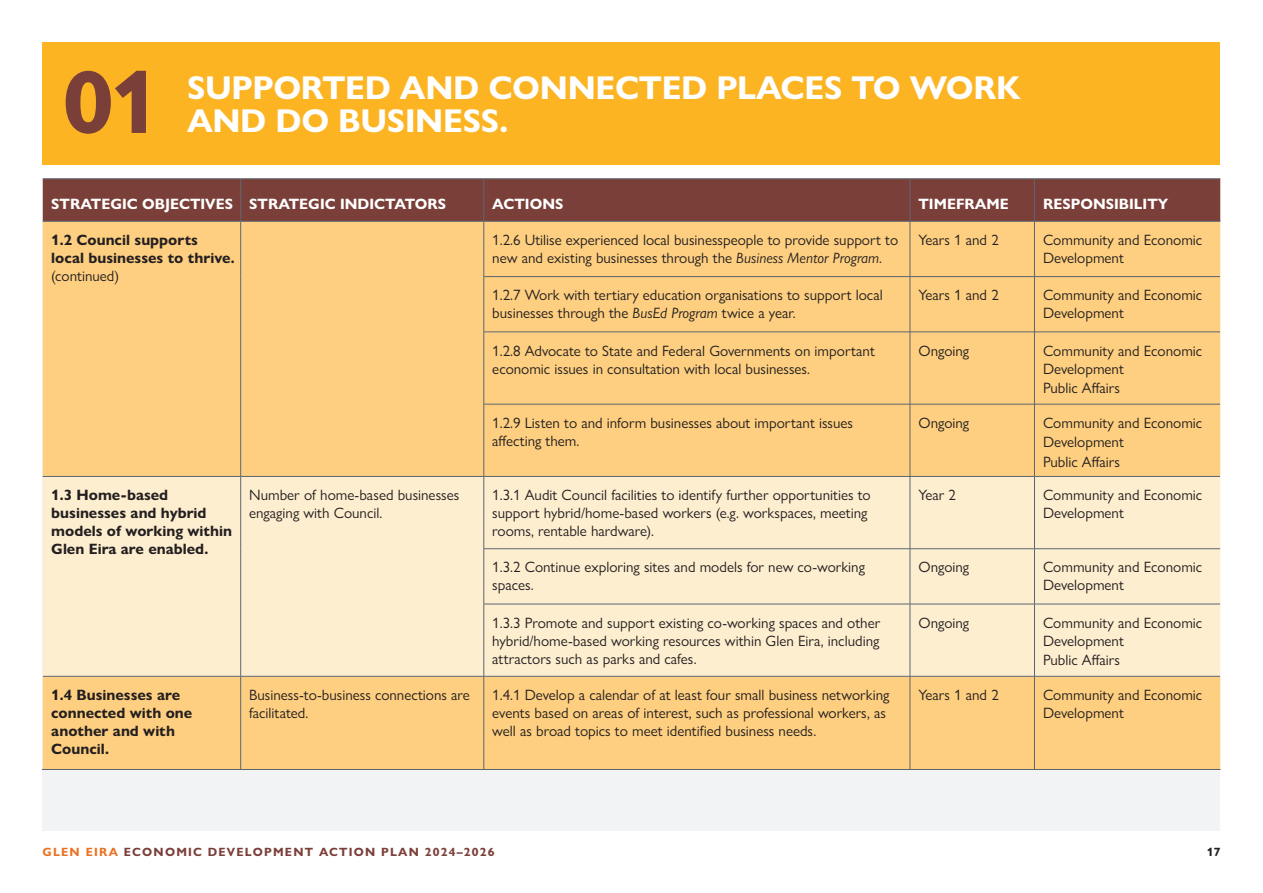
<style>
.page{position:relative;width:1263px;height:893px;background:#fff}
.page>*{position:absolute;margin:0;border:0;box-sizing:border-box;transform-origin:0 0}
.Body{font:700 90px "Gill Sans Nova";color:#7b3f39}
.Subheading{font:700 33.15px/33.2px "Gill Sans Nova";letter-spacing:-.01em;color:#fff}
.t1{font:15px/18px "Gill Sans Nova";color:#231f20}
.t2{font:700 15px/18px "Gill Sans Nova";color:#231f20}
.t3{font:700 15px "Gill Sans Nova";color:#fff}
.t4{font:700 12px "Gill Sans Nova";letter-spacing:.1em;color:#7b3f39}
.t5{font:700 12px "Gill Sans Nova";color:#231f20}
.s1{font-style:italic}
.s2{color:#e97324}
</style>
<div class="page">
<div style="left:43px;top:179px;width:1177px;height:652px;background:#f2f3f4"></div>
<div style="left:43px;top:43px;width:1177px;height:122px;background:#fcb423"></div>
<div style="left:43px;top:180px;width:1177px;height:41px;background:#7b3f39"></div>
<div style="left:43px;top:222px;width:1177px;height:547px;background:#fecf80"></div>
<div style="left:43px;top:477px;width:1177px;height:199px;background:#feeed0"></div>
<hr style="left:240px;top:179px;width:1px;height:42px;background:#5c666f">
<hr style="left:483px;top:179px;width:1px;height:42px;background:#5c666f">
<hr style="left:910px;top:179px;width:1px;height:42px;background:#5c666f">
<hr style="left:1034px;top:179px;width:1px;height:42px;background:#5c666f">
<hr style="left:43px;top:179px;width:198px;height:1px;background:#5c666f">
<hr style="left:241px;top:179px;width:243px;height:1px;background:#5c666f">
<hr style="left:240px;top:221px;width:1px;height:56px;background:#5c666f">
<hr style="left:240px;top:277px;width:1px;height:55px;background:#5c666f">
<hr style="left:240px;top:332px;width:1px;height:72px;background:#5c666f">
<hr style="left:240px;top:404px;width:1px;height:72px;background:#5c666f">
<hr style="left:484px;top:179px;width:426px;height:1px;background:#5c666f">
<hr style="left:910px;top:179px;width:124px;height:1px;background:#5c666f">
<hr style="left:1034px;top:179px;width:186px;height:1px;background:#5c666f">
<hr style="left:484px;top:221px;width:426px;height:1px;background:#5c666f">
<hr style="left:483px;top:221px;width:1px;height:55px;background:#5c666f">
<hr style="left:910px;top:221px;width:124px;height:1px;background:#5c666f">
<hr style="left:1034px;top:221px;width:186px;height:1px;background:#5c666f">
<hr style="left:43px;top:221px;width:198px;height:1px;background:#5c666f">
<hr style="left:241px;top:221px;width:243px;height:1px;background:#5c666f">
<hr style="left:910px;top:221px;width:1px;height:55px;background:#5c666f">
<hr style="left:1034px;top:221px;width:1px;height:55px;background:#5c666f">
<hr style="left:484px;top:276px;width:426px;height:1px;background:#5c666f">
<hr style="left:483px;top:277px;width:1px;height:55px;background:#5c666f">
<hr style="left:910px;top:276px;width:124px;height:1px;background:#5c666f">
<hr style="left:910px;top:277px;width:1px;height:55px;background:#5c666f">
<hr style="left:1034px;top:276px;width:186px;height:1px;background:#5c666f">
<hr style="left:1034px;top:277px;width:1px;height:55px;background:#5c666f">
<hr style="left:484px;top:332px;width:426px;height:1px;background:#5c666f">
<hr style="left:483px;top:332px;width:1px;height:72px;background:#5c666f">
<hr style="left:910px;top:332px;width:124px;height:1px;background:#5c666f">
<hr style="left:910px;top:332px;width:1px;height:72px;background:#5c666f">
<hr style="left:1034px;top:332px;width:186px;height:1px;background:#5c666f">
<hr style="left:1034px;top:332px;width:1px;height:72px;background:#5c666f">
<hr style="left:484px;top:404px;width:426px;height:1px;background:#5c666f">
<hr style="left:483px;top:404px;width:1px;height:72px;background:#5c666f">
<hr style="left:910px;top:404px;width:124px;height:1px;background:#5c666f">
<hr style="left:910px;top:404px;width:1px;height:72px;background:#5c666f">
<hr style="left:1034px;top:404px;width:186px;height:1px;background:#5c666f">
<hr style="left:1034px;top:404px;width:1px;height:72px;background:#5c666f">
<hr style="left:43px;top:476px;width:198px;height:1px;background:#5c666f">
<hr style="left:241px;top:476px;width:243px;height:1px;background:#5c666f">
<hr style="left:240px;top:477px;width:1px;height:72px;background:#5c666f">
<hr style="left:240px;top:549px;width:1px;height:55px;background:#5c666f">
<hr style="left:240px;top:604px;width:1px;height:72px;background:#5c666f">
<hr style="left:484px;top:476px;width:426px;height:1px;background:#5c666f">
<hr style="left:483px;top:477px;width:1px;height:72px;background:#5c666f">
<hr style="left:910px;top:476px;width:124px;height:1px;background:#5c666f">
<hr style="left:910px;top:477px;width:1px;height:72px;background:#5c666f">
<hr style="left:1034px;top:476px;width:186px;height:1px;background:#5c666f">
<hr style="left:1034px;top:477px;width:1px;height:72px;background:#5c666f">
<hr style="left:484px;top:548px;width:426px;height:1px;background:#5c666f">
<hr style="left:483px;top:549px;width:1px;height:55px;background:#5c666f">
<hr style="left:910px;top:548px;width:124px;height:1px;background:#5c666f">
<hr style="left:910px;top:549px;width:1px;height:55px;background:#5c666f">
<hr style="left:1034px;top:548px;width:186px;height:1px;background:#5c666f">
<hr style="left:1034px;top:549px;width:1px;height:55px;background:#5c666f">
<hr style="left:484px;top:604px;width:426px;height:1px;background:#5c666f">
<hr style="left:483px;top:604px;width:1px;height:72px;background:#5c666f">
<hr style="left:910px;top:604px;width:124px;height:1px;background:#5c666f">
<hr style="left:910px;top:604px;width:1px;height:72px;background:#5c666f">
<hr style="left:1034px;top:604px;width:186px;height:1px;background:#5c666f">
<hr style="left:1034px;top:604px;width:1px;height:72px;background:#5c666f">
<hr style="left:43px;top:676px;width:198px;height:1px;background:#5c666f">
<hr style="left:241px;top:676px;width:243px;height:1px;background:#5c666f">
<hr style="left:240px;top:676px;width:1px;height:93px;background:#5c666f">
<hr style="left:484px;top:676px;width:426px;height:1px;background:#5c666f">
<hr style="left:483px;top:676px;width:1px;height:93px;background:#5c666f">
<hr style="left:910px;top:676px;width:124px;height:1px;background:#5c666f">
<hr style="left:910px;top:676px;width:1px;height:93px;background:#5c666f">
<hr style="left:1034px;top:676px;width:186px;height:1px;background:#5c666f">
<hr style="left:1034px;top:676px;width:1px;height:93px;background:#5c666f">
<hr style="left:42px;top:769px;width:1178px;height:1px;background:#5c666f">
<p class="Body" style="left:63px;top:46px;width:99px">01</p>
<p class="Subheading" style="left:187px;top:71px;width:835px">SUPPORTED AND CONNECTED PLACES TO WORK<br>AND DO BUSINESS.</p>
<p class="t3" style="left:51px;top:194px;width:183px">STRATEGIC OBJECTIVES</p>
<p class="t3" style="left:249px;top:194px;width:198px">STRATEGIC INDICTATORS</p>
<p class="t3" style="left:492px;top:194px;width:73px">ACTIONS</p>
<p class="t3" style="left:918px;top:194px;width:92px">TIMEFRAME</p>
<p class="t3" style="left:1043px;top:194px;width:127px">RESPONSIBILITY</p>
<p class="t2" style="left:51px;top:231px;width:185px">1.2 Council supports<br>local businesses to thrive.</p>
<p class="t1" style="left:51px;top:267px;width:69px">(continued)</p>
<p class="t1" style="left:492px;top:231px;width:407px">1.2.6 Utilise experienced local businesspeople to provide support to new and existing businesses through the <span class="s1">Business Mentor Program</span>.</p>
<p class="t1" style="left:918px;top:231px;width:82px">Years 1 and 2</p>
<p class="t1" style="left:1043px;top:231px;width:161px">Community and Economic<br>Development</p>
<p class="t1" style="left:492px;top:286px;width:392px">1.2.7 Work with tertiary education organisations to support local businesses through the <span class="s1">BusEd Program</span> twice a year.</p>
<p class="t1" style="left:918px;top:286px;width:82px">Years 1 and 2</p>
<p class="t1" style="left:1043px;top:286px;width:161px">Community and Economic<br>Development</p>
<p class="t1" style="left:492px;top:341px;width:384px">1.2.8 Advocate to State and Federal Governments on important economic issues in consultation with local businesses.</p>
<p class="t1" style="left:918px;top:341px;width:52px">Ongoing</p>
<p class="t1" style="left:1043px;top:341px;width:161px">Community and Economic<br>Development</p>
<p class="t1" style="left:1043px;top:379px;width:78px">Public Affairs</p>
<p class="t1" style="left:492px;top:414px;width:362px">1.2.9 Listen to and inform businesses about important issues affecting them.</p>
<p class="t1" style="left:918px;top:414px;width:52px">Ongoing</p>
<p class="t1" style="left:1043px;top:413px;width:161px;line-height:19.5px">Community and Economic<br>Development</p>
<p class="t1" style="left:1043px;top:453px;width:78px">Public Affairs</p>
<p class="t2" style="left:51px;top:486px;width:182px">1.3 Home-based businesses and hybrid models of working within<br>Glen Eira are enabled.</p>
<p class="t1" style="left:249px;top:486px;width:212px">Number of home-based businesses engaging with Council.</p>
<p class="t1" style="left:492px;top:486px;width:380px">1.3.1 Audit Council facilities to identify further opportunities to support hybrid/home-based workers (e.g. workspaces, meeting rooms, rentable hardware).</p>
<p class="t1" style="left:918px;top:486px;width:39px">Year 2</p>
<p class="t1" style="left:1043px;top:486px;width:161px">Community and Economic<br>Development</p>
<p class="t1" style="left:492px;top:558px;width:374px">1.3.2 Continue exploring sites and models for new co-working spaces.</p>
<p class="t1" style="left:918px;top:558px;width:52px">Ongoing</p>
<p class="t1" style="left:1043px;top:558px;width:161px">Community and Economic<br>Development</p>
<p class="t1" style="left:492px;top:613px;width:389px;text-align:justify">1.3.3 Promote and support existing co-working spaces and other hybrid/home-based working resources within Glen Eira, including attractors such as parks and cafes.</p>
<p class="t1" style="left:918px;top:613px;width:52px">Ongoing</p>
<p class="t1" style="left:1043px;top:613px;width:161px">Community and Economic<br>Development</p>
<p class="t1" style="left:1043px;top:651px;width:78px">Public Affairs</p>
<p class="t2" style="left:51px;top:686px;width:142px">1.4 Businesses are connected with one another and with<br>Council.</p>
<p class="t1" style="left:249px;top:686px;width:222px">Business-to-business connections are facilitated.</p>
<p class="t1" style="left:492px;top:686px;width:399px">1.4.1 Develop a calendar of at least four small business networking events based on areas of interest, such as professional workers, as well as broad topics to meet identified business needs.</p>
<p class="t1" style="left:918px;top:686px;width:82px">Years 1 and 2</p>
<p class="t1" style="left:1043px;top:686px;width:161px">Community and Economic<br>Development</p>
<p class="t4" style="left:43px;top:844px;width:454px"><span class="s2">GLEN EIRA</span> ECONOMIC DEVELOPMENT ACTION PLAN 2024–2026</p>
<p class="t5" style="left:1207px;top:844px;width:15px">17</p>
</div>
